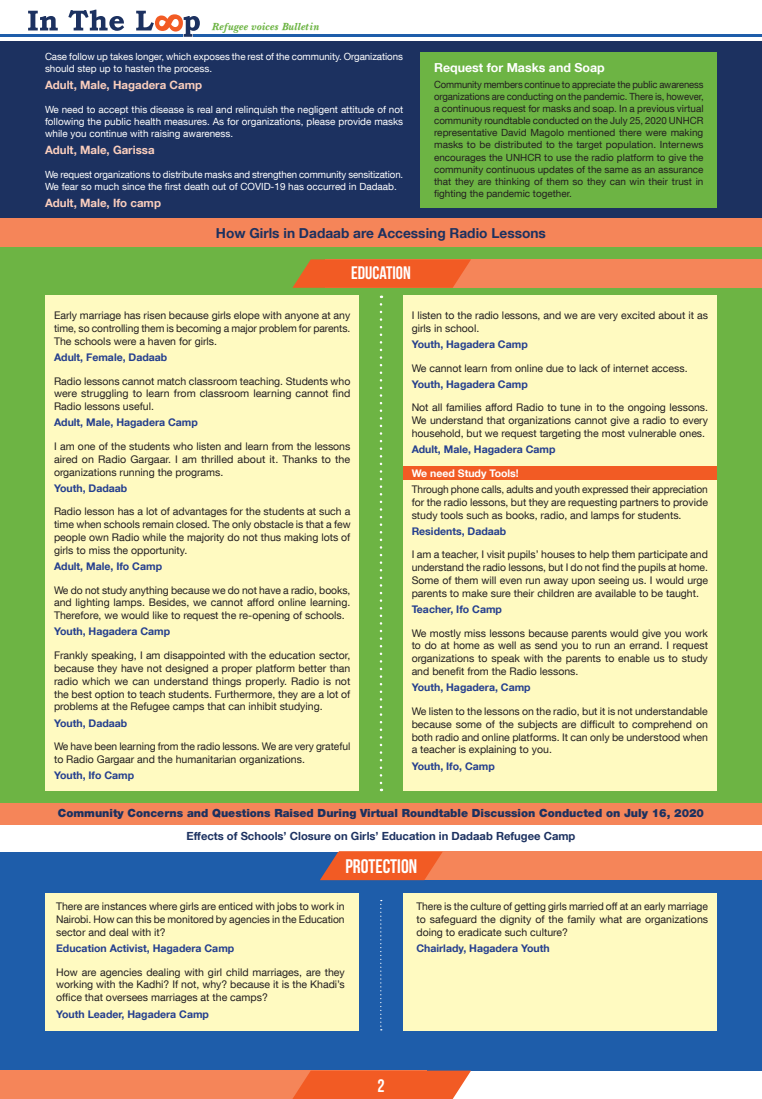
<style>
.page{position:relative;width:762px;height:1099px;background:#fff}
.page>*{position:absolute;margin:0;border:0;box-sizing:border-box;transform-origin:0 0}
.t1{font:19.62px "Bebas Neue";color:#fff}
.t2{font:18.12px "Bebas Neue";color:#fff}
.t3{font:700 13.75px "Helvetica Neue LT Com";color:#1c3160}
.t4{font:700 12.38px "Helvetica Neue LT Com";color:#fff}
.t5{font:700 11.5px "Helvetica Neue LT Com";color:#facebd}
.t6{font:900 11.25px "Helvetica Neue LT Com";color:#1c3160}
.t7{font:700 11.25px "Helvetica Neue LT Com";color:#1c3160}
.t8{font:10.62px "Baskerville Black SSK Italic";color:#6db444}
.t9{font:10.5px/12.9px "Helvetica Neue LT Com";color:#231f20;text-align:justify}
.t10{font:700 10.5px "Helvetica Neue LT Com";color:#253f8e}
.t11{font:700 10.5px "Helvetica Neue LT Com";color:#fff}
.t12{font:9.88px/12.1px "Helvetica Neue LT Com";color:#231f20;text-align:justify;scale:.96 1}
.t13{font:9.88px/12.1px "Helvetica Neue LT Com";letter-spacing:-.005em;color:#fff}
</style>
<div class="page">
<svg style="left:28px;top:10px;width:172px;height:27px"></svg>
<hr style="left:0;top:34px;width:182px;height:3px;background:#1e5daa">
<hr style="left:194px;top:34px;width:568px;height:3px;background:#1e5daa">
<div style="left:0;top:851px;width:762px;height:219px;background:#1e5daa"></div>
<div style="left:45px;top:892px;width:314px;height:138px;background:#fffac1"></div>
<div style="left:403px;top:892px;width:314px;height:138px;background:#fffac1"></div>
<div style="left:339px;top:851px;width:423px;height:29px;background:#f58559"></div>
<svg style="left:320px;top:851px;width:123px;height:29px"></svg>
<svg style="left:380px;top:900px;width:2px;height:130px"></svg>
<div style="left:0;top:246px;width:762px;height:556px;background:#6db444"></div>
<div style="left:45px;top:295px;width:314px;height:496px;background:#fffac1"></div>
<div style="left:403px;top:295px;width:314px;height:496px;background:#fffac1"></div>
<div style="left:0;top:1070px;width:426px;height:28px;background:#f58559"></div>
<svg style="left:293px;top:1070px;width:178px;height:28px;background:#f16532"></svg>
<div style="left:0;top:42px;width:762px;height:176px;background:#1c3160"></div>
<div style="left:0;top:218px;width:762px;height:28px;background:#f58559"></div>
<div style="left:0;top:802px;width:762px;height:22px;background:#f58559"></div>
<svg style="left:380px;top:304px;width:2px;height:487px"></svg>
<div style="left:403px;top:466px;width:314px;height:13px;background:#f25b24"></div>
<div style="left:326px;top:259px;width:436px;height:29px;background:#f58559"></div>
<svg style="left:292px;top:259px;width:179px;height:29px;background:#ea6229"></svg>
<div style="left:421px;top:53px;width:296px;height:155px;background:#6db444"></div>
<p class="t8" style="left:212px;top:19px;width:109px">Refugee voices Bulletin</p>
<p class="t13" style="left:45px;top:50px;width:359px">Case follow up takes longer, which exposes the rest of the community. Organizations should step up to hasten the process.</p>
<p class="t5" style="left:45px;top:78px;width:159px">Adult, Male, Hagadera Camp</p>
<p class="t13" style="left:45px;top:103px;width:360px;text-align:justify">We need to accept this disease is real and relinquish the negligent attitude of not following the public health measures. As for organizations, please provide masks while you continue with raising awareness.</p>
<p class="t5" style="left:45px;top:143px;width:111px">Adult, Male, Garissa</p>
<p class="t13" style="left:45px;top:168px;width:360px">We request organizations to distribute masks and strengthen community sensitization.<br>We fear so much since the first death out of COVID-19 has occurred in Dadaab.</p>
<p class="t5" style="left:45px;top:195px;width:117px">Adult, Male, Ifo camp</p>
<p class="t4" style="left:434px;top:60px;width:172px">Request for Masks and Soap</p>
<p class="t12" style="left:434px;top:78px;width:282px">Community members continue to appreciate the public awareness organizations are conducting on the pandemic. There is, however, a continuous request for masks and soap. In a previous virtual community roundtable conducted on the July 25, 2020 UNHCR representative David Magolo mentioned there were making masks to be distributed to the target population. Internews encourages the UNHCR to use the radio platform to give the community continuous updates of the same as an assurance that they are thinking of them so they can win their trust in fighting the pandemic together.</p>
<h3 class="t3" style="left:216px;top:224px;width:331px">How Girls in Dadaab are Accessing Radio Lessons</h3>
<h2 class="t2" style="left:351px;top:263px;width:61px">EDUCATION</h2>
<p class="t9" style="left:54px;top:309px;width:298px">Early marriage has risen because girls elope with anyone at any time, so controlling them is becoming a major problem for parents.<br>The schools were a haven for girls.</p>
<p class="t10" style="left:54px;top:351px;width:115px">Adult, Female, Dadaab</p>
<p class="t9" style="left:54px;top:374px;width:298px">Radio lessons cannot match classroom teaching. Students who were struggling to learn from classroom learning cannot find Radio lessons useful.</p>
<p class="t10" style="left:54px;top:416px;width:145px">Adult, Male, Hagadera Camp</p>
<p class="t9" style="left:54px;top:439px;width:298px">I am one of the students who listen and learn from the lessons aired on Radio Gargaar. I am thrilled about it. Thanks to the organizations running the programs.</p>
<p class="t10" style="left:54px;top:481px;width:75px">Youth, Dadaab</p>
<p class="t9" style="left:54px;top:505px;width:298px">Radio lesson has a lot of advantages for the students at such a time when schools remain closed. The only obstacle is that a few people own Radio while the majority do not thus making lots of girls to miss the opportunity.</p>
<p class="t10" style="left:54px;top:559px;width:110px">Adult, Male, Ifo Camp</p>
<p class="t9" style="left:54px;top:583px;width:298px">We do not study anything because we do not have a radio, books, and lighting lamps. Besides, we cannot afford online learning.<br>Therefore, we would like to request the re-opening of schools.</p>
<p class="t10" style="left:54px;top:625px;width:118px">Youth, Hagadera Camp</p>
<p class="t9" style="left:54px;top:648px;width:298px">Frankly speaking, I am disappointed with the education sector, because they have not designed a proper platform better than radio which we can understand things properly. Radio is not the best option to teach students. Furthermore, they are a lot of problems at the Refugee camps that can inhibit studying.</p>
<p class="t10" style="left:54px;top:716px;width:75px">Youth, Dadaab</p>
<p class="t9" style="left:54px;top:739px;width:298px">We have been learning from the radio lessons. We are very grateful to Radio Gargaar and the humanitarian organizations.</p>
<p class="t10" style="left:54px;top:768px;width:82px">Youth, Ifo Camp</p>
<p class="t9" style="left:412px;top:309px;width:298px">I listen to the radio lessons, and we are very excited about it as girls in school.</p>
<p class="t10" style="left:412px;top:338px;width:118px">Youth, Hagadera Camp</p>
<p class="t9" style="left:412px;top:361px;width:277px">We cannot learn from online due to lack of internet access.</p>
<p class="t10" style="left:412px;top:377px;width:118px">Youth, Hagadera Camp</p>
<p class="t9" style="left:412px;top:401px;width:298px">Not all families afford Radio to tune in to the ongoing lessons.<br>We understand that organizations cannot give a radio to every household, but we request targeting the most vulnerable ones.</p>
<p class="t10" style="left:412px;top:443px;width:145px">Adult, Male, Hagadera Camp</p>
<p class="t11" style="left:412px;top:466px;width:109px">We need Study Tools!</p>
<p class="t9" style="left:412px;top:482px;width:298px">Through phone calls, adults and youth expressed their appreciation for the radio lessons, but they are requesting partners to provide study tools such as books, radio, and lamps for students.</p>
<p class="t10" style="left:412px;top:524px;width:96px">Residents, Dadaab</p>
<p class="t9" style="left:412px;top:548px;width:298px">I am a teacher, I visit pupils’ houses to help them participate and understand the radio lessons, but I do not find the pupils at home.<br>Some of them will even run away upon seeing us. I would urge parents to make sure their children are available to be taught.</p>
<p class="t10" style="left:412px;top:602px;width:92px">Teacher, Ifo Camp</p>
<p class="t9" style="left:412px;top:626px;width:298px">We mostly miss lessons because parents would give you work to do at home as well as send you to run an errand. I request organizations to speak with the parents to enable us to study and benefit from the Radio lessons.</p>
<p class="t10" style="left:412px;top:681px;width:120px">Youth, Hagadera, Camp</p>
<p class="t9" style="left:412px;top:704px;width:298px">We listen to the lessons on the radio, but it is not understandable because some of the subjects are difficult to comprehend on both radio and online platforms. It can only be understood when a teacher is explaining to you.</p>
<p class="t10" style="left:412px;top:759px;width:85px">Youth, Ifo, Camp</p>
<p class="t6" style="left:58px;top:806px;width:648px">Community Concerns and Questions Raised During Virtual Roundtable Discussion Conducted on July 16, 2020</p>
<p class="t7" style="left:186px;top:828px;width:390px">Effects of Schools’ Closure on Girls’ Education in Dadaab Refugee Camp</p>
<h1 class="t1" style="left:345px;top:855px;width:73px">PROTECTION</h1>
<p class="t9" style="left:56px;top:899px;width:290px">There are instances where girls are enticed with jobs to work in Nairobi. How can this be monitored by agencies in the Education sector and deal with it?</p>
<p class="t10" style="left:56px;top:941px;width:180px">Education Activist, Hagadera Camp</p>
<p class="t9" style="left:56px;top:965px;width:290px">How are agencies dealing with girl child marriages, are they working with the Kadhi? If not, why? because it is the Khadi’s office that oversees marriages at the camps?</p>
<p class="t10" style="left:56px;top:1007px;width:154px">Youth Leader, Hagadera Camp</p>
<p class="t9" style="left:416px;top:899px;width:293px">There is the culture of getting girls married off at an early marriage to safeguard the dignity of the family what are organizations doing to eradicate such culture?</p>
<p class="t10" style="left:416px;top:941px;width:135px">Chairlady, Hagadera Youth</p>
<h2 class="t2" style="left:377px;top:1075px;width:9px">2</h2>
</div>
